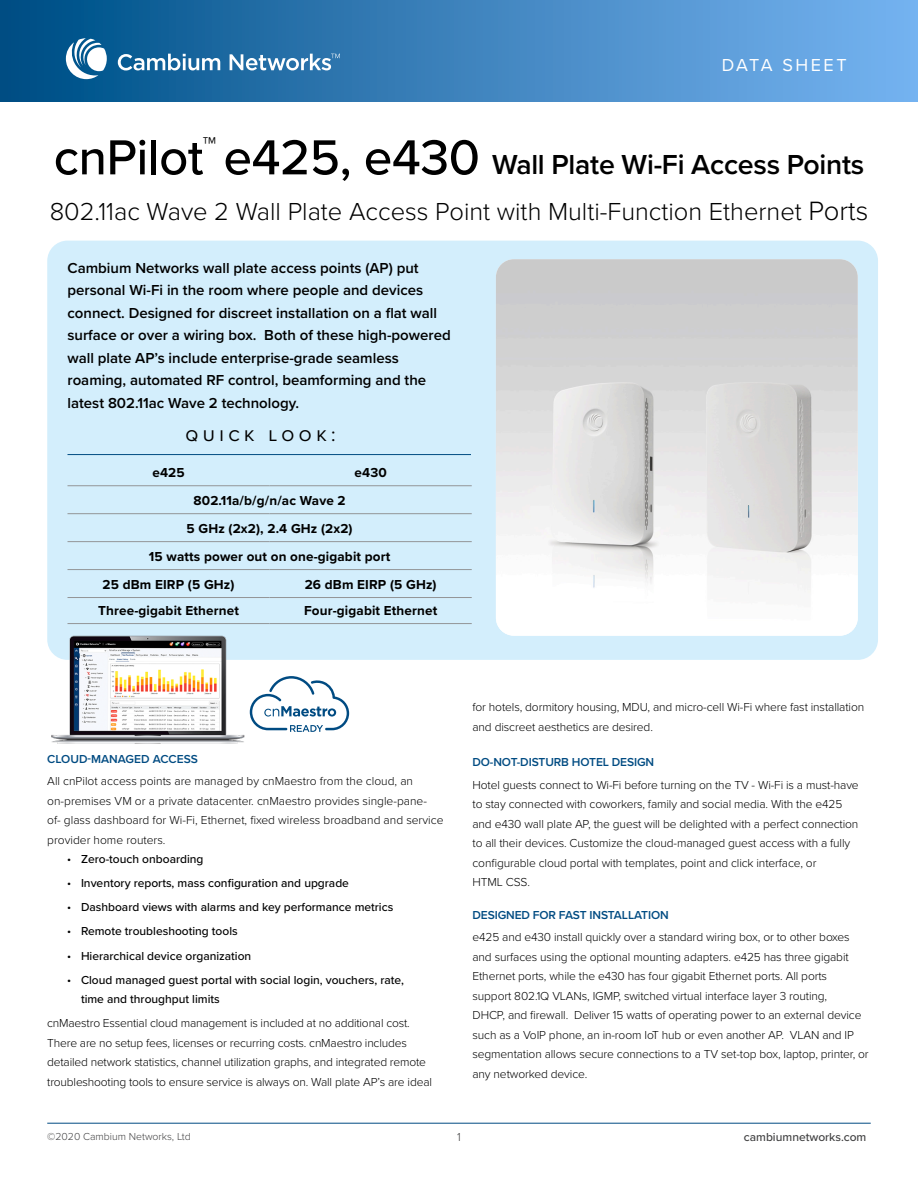
<style>
.page{position:relative;width:918px;height:1188px;background:#fff}
.page>*{position:absolute;margin:0;border:0;box-sizing:border-box;transform-origin:0 0}
.t1{font:600 28.5px "Proxima Nova";letter-spacing:-.01em;color:#000}
.t2{font:300 25.5px "Proxima Nova";color:#000}
.t3{font:19.5px "Proxima Nova";letter-spacing:.23em;color:#000}
.t4{font:18px "Proxima Nova";letter-spacing:.14em;color:#fff}
.t5{font:600 15px/22.5px "Proxima Nova";color:#000}
.t6{font:700 13.5px "Proxima Nova";letter-spacing:.01em;color:#000}
.t7{font:300 12px/19.5px "Proxima Nova";letter-spacing:-.01em;color:#000}
.t8{font:500 12px/19.5px "Proxima Nova";color:#000}
.t9{font:600 12px "Proxima Nova";letter-spacing:-.01em;color:#004b82}
.t10{font:500 12px "Proxima Nova";color:#404041}
.t11{font:300 12px "Proxima Nova";color:#404041}
.t12{font:300 10.5px "Proxima Nova";color:#404041}
.s1{font-weight:500;font-size:51px}
.s2{font-size:27.45px}
.s3{font-family:"Myriad Pro";font-weight:400}
</style>
<div class="page">
<div style="left:0;top:0;width:918px;height:102px;background:linear-gradient(to right,#004e85,#79b5f2)"></div>
<hr style="left:47px;top:1123px;width:824px;height:1px;background:#004b82">
<svg style="left:118px;top:54px;width:102px;height:16px"></svg>
<svg style="left:230px;top:54px;width:110px;height:16px"></svg>
<svg style="left:66px;top:38px;width:41px;height:41px"></svg>
<div style="left:47px;top:241px;width:831px;height:419px;background:#d3eefc;border-radius:20px"></div>
<hr style="left:68px;top:485px;width:202px;height:1px;background:#939597">
<hr style="left:270px;top:485px;width:202px;height:1px;background:#939597">
<hr style="left:68px;top:513px;width:202px;height:1px;background:#939597">
<hr style="left:270px;top:513px;width:202px;height:1px;background:#939597">
<hr style="left:68px;top:541px;width:202px;height:1px;background:#939597">
<hr style="left:270px;top:541px;width:202px;height:1px;background:#939597">
<hr style="left:68px;top:569px;width:202px;height:1px;background:#939597">
<hr style="left:270px;top:569px;width:202px;height:1px;background:#939597">
<hr style="left:68px;top:597px;width:202px;height:1px;background:#939597">
<hr style="left:270px;top:597px;width:202px;height:1px;background:#939597">
<hr style="left:68px;top:623px;width:202px;height:1px;background:#939597">
<hr style="left:270px;top:623px;width:202px;height:1px;background:#939597">
<hr style="left:68px;top:454px;width:403px;height:1px;background:#004b82">
<img style="left:496px;top:259px;width:362px;height:377px">
<img style="left:47px;top:635px;width:203px;height:109px">
<svg style="left:250px;top:676px;width:99px;height:56px"></svg>
<h3 class="t4" style="left:722px;top:52px;width:126px">DATA SHEET</h3>
<p class="t1" style="left:54px;top:144px;width:812px"><span class="s1">cnPilot</span><sup>™</sup> <span class="s1">e425, e430</span> Wall Plate Wi-Fi Access Points</p>
<p class="t2" style="left:50px;top:193px;width:820px">802.11ac Wave 2 Wall Plate Access Point with Multi-Function Ethernet <span class="s2">Ports</span></p>
<p class="t5" style="left:68px;top:256px;width:385px">Cambium Networks wall plate access points (AP) put personal Wi-Fi in the room where people and devices connect. Designed for discreet installation on a flat wall surface or over a wiring box. Both of these high-powered wall plate AP’s include enterprise-grade seamless roaming, automated RF control, beamforming and the latest 802.11ac Wave 2 technology.</p>
<p class="t3" style="left:185px;top:420px;width:152px">quick look:</p>
<p class="t6" style="left:152px;top:463px;width:34px">e425</p>
<p class="t6" style="left:355px;top:463px;width:34px">e430</p>
<p class="t6" style="left:194px;top:490px;width:154px">802.11a/b/g/n/ac Wave 2</p>
<p class="t6" style="left:187px;top:518px;width:168px">5 GHz (2x2), 2.4 GHz (2x2)</p>
<p class="t6" style="left:149px;top:546px;width:243px">15 watts power out on one-gigabit port</p>
<p class="t6" style="left:103px;top:574px;width:133px">25 dBm EIRP (5 GHz)</p>
<p class="t6" style="left:305px;top:574px;width:133px">26 dBm EIRP (5 GHz)</p>
<p class="t6" style="left:98px;top:600px;width:142px">Three-gigabit Ethernet</p>
<p class="t6" style="left:304px;top:600px;width:135px">Four-gigabit Ethernet</p>
<p class="t9" style="left:47px;top:750px;width:152px">CLOUD-MANAGED ACCESS</p>
<p class="t7" style="left:47px;top:771px;width:398px">All cnPilot access points are managed by cnMaestro from the cloud, an on-premises VM or a private datacenter. cnMaestro provides single-pane&shy;of- glass dashboard for Wi-Fi, Ethernet, fixed wireless broadband and service provider home routers.</p>
<p class="t8" style="left:68px;top:849px;width:137px"><span class="s3">•</span> Zero-touch onboarding</p>
<p class="t8" style="left:68px;top:873px;width:283px"><span class="s3">•</span> Inventory reports, mass configuration and upgrade</p>
<p class="t8" style="left:68px;top:897px;width:327px"><span class="s3">•</span> Dashboard views with alarms and key performance metrics</p>
<p class="t8" style="left:68px;top:921px;width:172px"><span class="s3">•</span> Remote troubleshooting tools</p>
<p class="t8" style="left:68px;top:945px;width:185px"><span class="s3">•</span> Hierarchical device organization</p>
<p class="t8" style="left:81px;top:969px;width:324px;text-indent:-14px"><span class="s3">•</span> Cloud managed guest portal with social login, vouchers, rate, time and throughput limits</p>
<p class="t7" style="left:47px;top:1013px;width:386px">cnMaestro Essential cloud management is included at no additional cost.<br>There are no setup fees, licenses or recurring costs. cnMaestro includes detailed network statistics, channel utilization graphs, and integrated remote troubleshooting tools to ensure service is always on. Wall plate AP’s are ideal</p>
<p class="t7" style="left:472px;top:697px;width:393px">for hotels, dormitory housing, MDU, and micro-cell Wi-Fi where fast installation and discreet aesthetics are desired.</p>
<p class="t9" style="left:472px;top:753px;width:183px">DO-NOT-DISTURB HOTEL DESIGN</p>
<p class="t7" style="left:472px;top:774px;width:388px">Hotel guests connect to Wi-Fi before turning on the TV - Wi-Fi is a must-have to stay connected with coworkers, family and social media. With the e425 and e430 wall plate AP, the guest will be delighted with a perfect connection to all their devices. Customize the cloud-managed guest access with a fully configurable cloud portal with templates, point and click interface, or<br>HTML CSS.</p>
<p class="t9" style="left:472px;top:906px;width:198px">DESIGNED FOR FAST INSTALLATION</p>
<p class="t7" style="left:472px;top:927px;width:398px">e425 and e430 install quickly over a standard wiring box, or to other boxes and surfaces using the optional mounting adapters. e425 has three gigabit Ethernet ports, while the e430 has four gigabit Ethernet ports. All ports support 802.1Q VLANs, IGMP, switched virtual interface layer 3 routing,<br>DHCP, and firewall. Deliver 15 watts of operating power to an external device such as a VoIP phone, an in-room IoT hub or even another AP. VLAN and IP segmentation allows secure connections to a TV set-top box, laptop, printer, or any networked device.</p>
<p class="t12" style="left:47px;top:1128px;width:145px">©2020 Cambium Networks, Ltd</p>
<p class="t11" style="left:457px;top:1128px;width:5px">1</p>
<p class="t10" style="left:744px;top:1128px;width:124px">cambiumnetworks.com</p>
</div>
